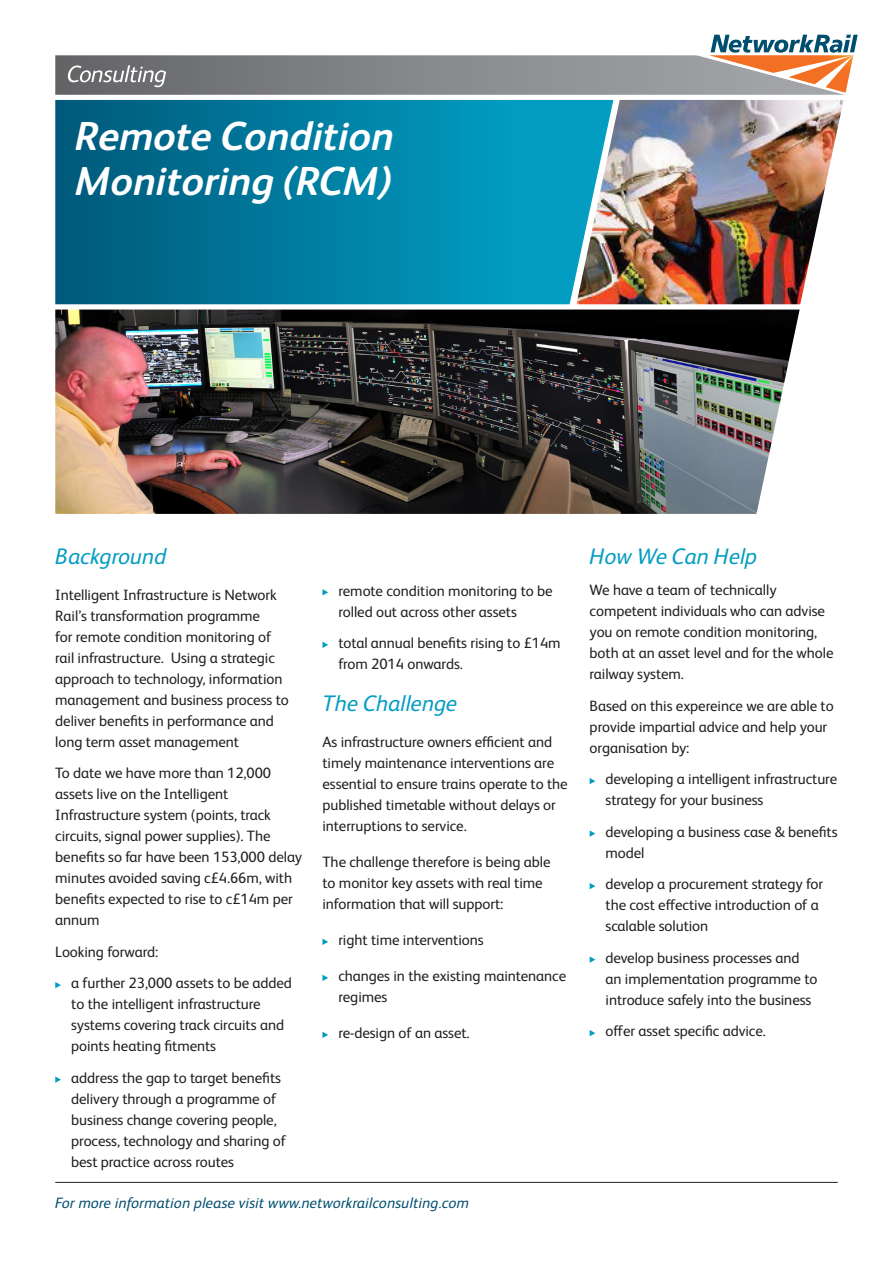
<style>
.page{position:relative;width:893px;height:1263px;background:#fff}
.page>*{position:absolute;margin:0;border:0;box-sizing:border-box;transform-origin:0 0}
.t1{font:italic 700 40.5px/45px "Network Rail Sans";color:#fff}
.t2{font:italic 22.5px "Network Rail Sans";color:#039dc1}
.t3{font:15px/21px "Network Rail Sans";letter-spacing:-.005em;color:#231f20}
.t4{font:italic 15px "Network Rail Sans";letter-spacing:.01em;color:#004e6f}
</style>
<div class="page">
<svg style="left:55px;top:34px;width:803px;height:66px"></svg>
<svg style="left:55px;top:982px;width:6px;height:6px"></svg>
<svg style="left:55px;top:1076px;width:6px;height:7px"></svg>
<svg style="left:322px;top:589px;width:6px;height:6px"></svg>
<svg style="left:322px;top:642px;width:6px;height:6px"></svg>
<svg style="left:322px;top:939px;width:6px;height:6px"></svg>
<svg style="left:322px;top:975px;width:6px;height:6px"></svg>
<svg style="left:322px;top:1032px;width:6px;height:6px"></svg>
<svg style="left:590px;top:778px;width:5px;height:6px"></svg>
<svg style="left:590px;top:830px;width:5px;height:7px"></svg>
<svg style="left:590px;top:883px;width:5px;height:6px"></svg>
<svg style="left:590px;top:956px;width:5px;height:7px"></svg>
<svg style="left:590px;top:1030px;width:5px;height:6px"></svg>
<svg style="left:55px;top:100px;width:521px;height:204px;background:#007ea1"></svg>
<img style="left:55px;top:310px;width:745px;height:204px">
<img style="left:576px;top:100px;width:268px;height:204px">
<hr style="left:55px;top:1182px;width:783px;height:1px;background:#231f20">
<p class="t1" style="left:75px;top:112px;width:320px">Remote Condition<br>Monitoring (RCM)</p>
<p class="t2" style="left:55px;top:541px;width:112px">Background</p>
<p class="t3" style="left:55px;top:583px;width:235px">Intelligent Infrastructure is Network Rail’s transformation programme<br>for remote condition monitoring of rail infrastructure. Using a strategic approach to technology, information management and business process to deliver benefits in performance and long term asset management</p>
<p class="t3" style="left:55px;top:762px;width:248px">To date we have more than 12,000 assets live on the Intelligent<br>Infrastructure system (points, track circuits, signal power supplies). The benefits so far have been 153,000 delay minutes avoided saving c£4.66m, with benefits expected to rise to c£14m per annum</p>
<p class="t3" style="left:55px;top:940px;width:105px">Looking forward:</p>
<p class="t3" style="left:71px;top:972px;width:222px">a further 23,000 assets to be added to the intelligent infrastructure systems covering track circuits and points heating fitments</p>
<p class="t3" style="left:71px;top:1066px;width:216px">address the gap to target benefits delivery through a programme of business change covering people, process, technology and sharing of best practice across routes</p>
<p class="t3" style="left:338px;top:579px;width:216px">remote condition monitoring to be rolled out across other assets</p>
<p class="t3" style="left:338px;top:632px;width:224px">total annual benefits rising to £14m from 2014 onwards.</p>
<p class="t2" style="left:322px;top:688px;width:136px">The Challenge</p>
<p class="t3" style="left:322px;top:731px;width:247px">As infrastructure owners efficient and timely maintenance interventions are essential to ensure trains operate to the published timetable without delays or interruptions to service.</p>
<p class="t3" style="left:322px;top:851px;width:230px">The challenge therefore is being able to monitor key assets with real time information that will support:</p>
<p class="t3" style="left:338px;top:929px;width:147px">right time interventions</p>
<p class="t3" style="left:338px;top:965px;width:229px">changes in the existing maintenance regimes</p>
<p class="t3" style="left:338px;top:1022px;width:133px">re-design of an asset.</p>
<p class="t4" style="left:55px;top:1193px;width:415px">For more information please visit www.networkrailconsulting.com</p>
<p class="t2" style="left:590px;top:541px;width:169px">How We Can Help</p>
<p class="t3" style="left:590px;top:579px;width:245px">We have a team of technically competent individuals who can advise you on remote condition monitoring, both at an asset level and for the whole railway system.</p>
<p class="t3" style="left:590px;top:694px;width:246px">Based on this expereince we are able to provide impartial advice and help your organisation by:</p>
<p class="t3" style="left:605px;top:768px;width:233px">developing a intelligent infrastructure strategy for your business</p>
<p class="t3" style="left:605px;top:820px;width:234px">developing a business case &amp; benefits model</p>
<p class="t3" style="left:605px;top:873px;width:219px">develop a procurement strategy for the cost effective introduction of a scalable solution</p>
<p class="t3" style="left:605px;top:946px;width:213px">develop business processes and an implementation programme to introduce safely into the business</p>
<p class="t3" style="left:605px;top:1020px;width:162px">offer asset specific advice.</p>
</div>
